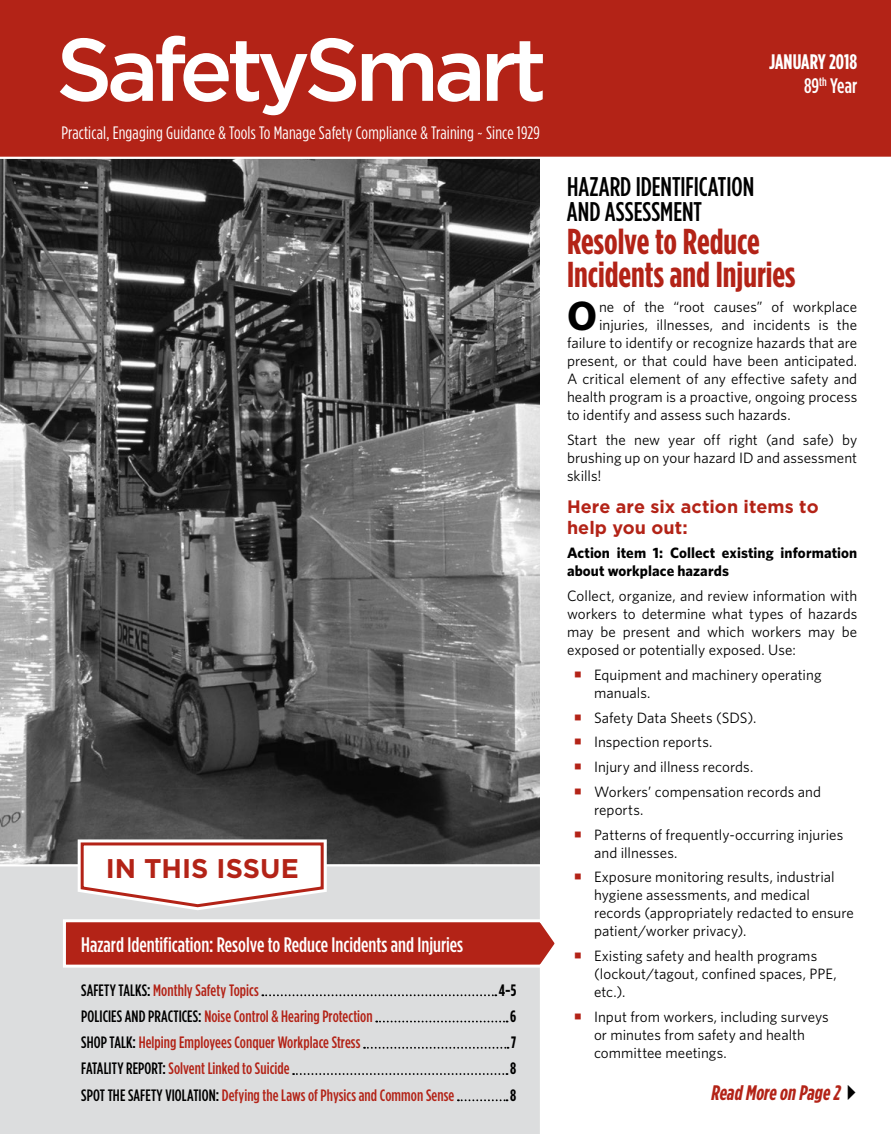
<style>
.page{position:relative;width:891px;height:1134px;background:#fff}
.page>*{position:absolute;margin:0;border:0;box-sizing:border-box;transform-origin:0 0}
.t1{font:700 40.8px "Whitney HTF";color:#000}
.t2{font:700 condensed 36px/33px "Gotham HTF";color:#b32317}
.t3{font:500 condensed 27px/25.5px "Gotham HTF";color:#000}
.t4{font:700 27px "Gotham HTF";color:#b32317}
.t5{font:500 condensed 21px "Gotham HTF";color:#fff}
.t6{font:700 condensed 21px/23.9px "Gotham HTF";letter-spacing:-.005em;color:#fff;text-align:right}
.t7{font:italic 700 condensed 21px "Gotham HTF";color:#b32317}
.t8{font:condensed 18px "Gotham HTF";letter-spacing:.01em;color:#fff}
.t9{font:700 18px/21px "Gotham HTF";letter-spacing:.005em;color:#b32317}
.t10{font:500 condensed 16.5px "Gotham HTF";letter-spacing:.005em;color:#b32317}
.t11{font:500 condensed 16.5px "Gotham HTF";color:#000}
.t12{font:700 condensed 16.5px "Gotham HTF";color:#000}
.t13{font:15px/18px "Whitney HTF";letter-spacing:.005em;color:#000}
.t14{font:700 15px/18px "Whitney HTF";letter-spacing:.005em;color:#000}
.s1{color:#000}
.s2{font-weight:500}
</style>
<div class="page">
<img style="left:0;top:160px;width:540px;height:703px">
<div style="left:0;top:863px;width:540px;height:271px;background:#dcddde"></div>
<svg style="left:262px;top:994px;width:234px;height:2px"></svg>
<svg style="left:376px;top:1021px;width:132px;height:1px"></svg>
<svg style="left:364px;top:1047px;width:145px;height:2px"></svg>
<svg style="left:293px;top:1073px;width:215px;height:2px"></svg>
<svg style="left:458px;top:1099px;width:50px;height:2px"></svg>
<svg style="left:61px;top:836px;width:494px;height:134px"></svg>
<div style="left:0;top:0;width:891px;height:160px;background:#b32317"></div>
<svg style="left:487px;top:41px;width:56px;height:61px"></svg>
<svg style="left:362px;top:53px;width:118px;height:49px"></svg>
<svg style="left:60px;top:36px;width:296px;height:79px"></svg>
<p class="t8" style="left:61px;top:123px;width:480px">Practical, Engaging Guidance &amp; Tools To Manage Safety Compliance &amp; Training ~ Since 1929</p>
<h3 class="t4" style="left:106px;top:852px;width:195px">IN THIS ISSUE</h3>
<h3 class="t5" style="left:81px;top:933px;width:383px">Hazard Identification: Resolve to Reduce Incidents and Injuries</h3>
<p class="t10" style="left:81px;top:981px;width:179px"><span class="s1">Safety TALKS:</span> Monthly Safety Topics</p>
<p class="t12" style="left:499px;top:981px;width:19px">4-5</p>
<p class="t10" style="left:81px;top:1007px;width:293px"><span class="s1">POLICIES AND PRACTICES:</span> Noise Control &amp; Hearing Protection</p>
<p class="t12" style="left:510px;top:1007px;width:8px">6</p>
<p class="t10" style="left:81px;top:1033px;width:281px"><span class="s1">SHOP TALK:</span> Helping Employees Conquer Workplace Stress</p>
<p class="t12" style="left:511px;top:1033px;width:7px">7</p>
<p class="t10" style="left:81px;top:1060px;width:210px"><span class="s1">Fatality Report:</span> Solvent Linked to Suicide</p>
<p class="t12" style="left:510px;top:1059px;width:8px">8</p>
<p class="t11" style="left:81px;top:1086px;width:54px">SPOT THE SAFETY</p>
<p class="t10" style="left:165px;top:1086px;width:290px"><span class="s1">VIOLATION:</span> Defying the Laws of Physics and Common Sense</p>
<p class="t12" style="left:510px;top:1086px;width:8px">8</p>
<h3 class="t6" style="left:769px;top:49px;width:90px">JANUARY 2018<br><span class="s2">89</span><sup>th</sup> <span class="s2">Year</span></h3>
<h3 class="t3" style="left:567px;top:173px;width:189px">Hazard Identification and Assessment</h3>
<h2 class="t2" style="left:567px;top:224px;width:230px">Resolve to Reduce<br>Incidents and Injuries</h2>
<h1 class="t1" style="left:567px;top:291px;width:32px">O</h1>
<p class="t13" style="left:599px;top:298px;width:260px">ne of the “root causes” of workplace</p>
<p class="t13" style="left:599px;top:316px;width:260px">injuries, illnesses, and incidents is the</p>
<p class="t13" style="left:567px;top:334px;width:292px">failure to identify or recognize hazards that are</p>
<p class="t13" style="left:567px;top:352px;width:292px">present, or that could have been anticipated.</p>
<p class="t13" style="left:567px;top:370px;width:292px">A critical element of any effective safety and</p>
<p class="t13" style="left:567px;top:388px;width:292px">health program is a proactive, ongoing process</p>
<p class="t13" style="left:567px;top:406px;width:225px">to identify and assess such hazards.</p>
<p class="t13" style="left:567px;top:430px;width:292px;text-align:justify">Start the new year off right (and safe) by brushing up on your hazard ID and assessment skills!</p>
<p class="t9" style="left:567px;top:495px;width:253px">Here are six action items to help you out:</p>
<p class="t14" style="left:567px;top:544px;width:292px">Action item 1: Collect existing information about workplace hazards</p>
<p class="t13" style="left:567px;top:587px;width:292px;text-align:justify">Collect, organize, and review information with workers to determine what types of hazards may be present and which workers may be exposed or potentially exposed. Use:</p>
<p class="t13" style="left:594px;top:665px;width:229px">Equipment and machinery operating manuals.</p>
<p class="t13" style="left:594px;top:705px;width:229px;line-height:24.8px">Safety Data Sheets (SDS).<br>Inspection reports.<br>Injury and illness records.<br>Workers’ compensation records and</p>
<p class="t13" style="left:594px;top:797px;width:251px;line-height:24.8px">reports.<br>Patterns of frequently-occurring injuries</p>
<p class="t13" style="left:594px;top:840px;width:242px;line-height:24.8px">and illnesses.<br>Exposure monitoring results, industrial</p>
<p class="t13" style="left:594px;top:886px;width:262px">hygiene assessments, and medical records (appropriately redacted to ensure patient/worker privacy).</p>
<p class="t13" style="left:594px;top:947px;width:244px">Existing safety and health programs (lockout/tagout, confined spaces, PPE, etc.).</p>
<p class="t13" style="left:594px;top:1007px;width:236px">Input from workers, including surveys or minutes from safety and health committee meetings.</p>
<h3 class="t7" style="left:710px;top:1081px;width:134px">Read Moreon Page2</h3>
</div>
